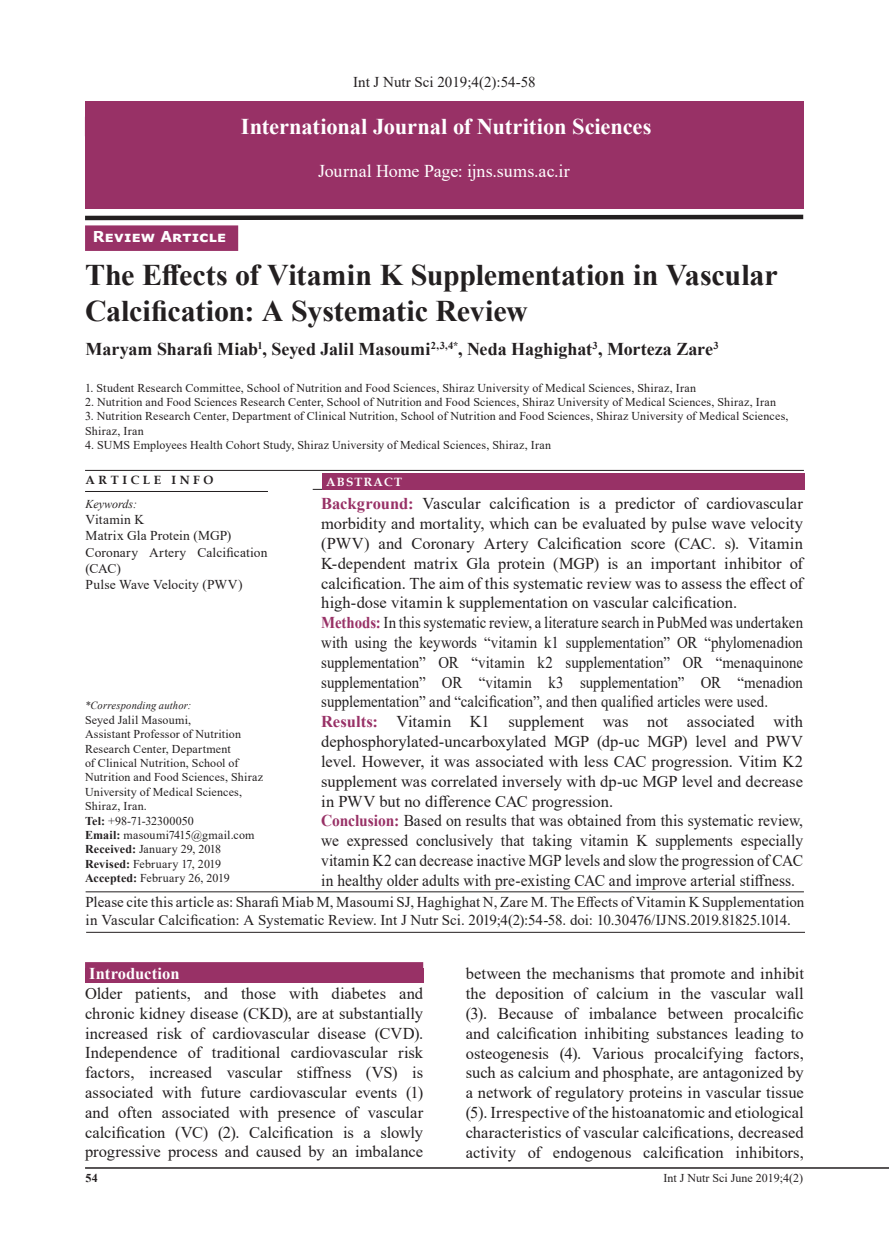
<style>
.page{position:relative;width:889px;height:1242px;background:#fff}
.page>*{position:absolute;margin:0;border:0;box-sizing:border-box;transform-origin:0 0}
.t1{font:700 30px/36px "Times New Roman";letter-spacing:-.01em;color:#231f20}
.t2{font:700 22.5px "Times New Roman";letter-spacing:-.005em;color:#fff}
.t3{font:700 18px "Times New Roman";color:#231f20}
.t4{font:18px "Times New Roman";color:#fff}
.t5{font:16.5px/19.8px "Times New Roman";color:#231f20;text-align:justify}
.t6{font:700 16.5px "Times New Roman";color:#fff}
.t7{font:15px/18px "Times New Roman";color:#231f20}
.t8{font:700 15px "Verdana";letter-spacing:.015em;color:#fff}
.t9{font:13.5px/16.2px "Times New Roman";letter-spacing:.01em;color:#231f20}
.t10{font:12px/14.4px "Times New Roman";letter-spacing:.01em;color:#231f20}
.t11{font:700 12px "Book Antiqua";letter-spacing:.3em;color:#231f20}
.t12{font:italic 12px "Times New Roman";color:#231f20}
.t13{font:700 12px "Book Antiqua";letter-spacing:.1em;color:#fff}
.t14{font:700 12px "Times New Roman";color:#231f20}
.t15{font:italic 10.95px "Times New Roman";letter-spacing:.015em;color:#231f20;scale:.96 1}
.s1{font-weight:700;color:#983166}
.s2{font-weight:700}
</style>
<div class="page">
<hr style="left:85px;top:1167px;width:804px;height:1px;background:#231f20">
<hr style="left:85px;top:470px;width:719px;height:1px;background:#231f20">
<hr style="left:85px;top:491px;width:183px;height:1px;background:#231f20">
<div style="left:85px;top:225px;width:153px;height:26px;background:#983166"></div>
<hr style="left:313px;top:489px;width:491px;height:1px;background:#231f20">
<div style="left:322px;top:473px;width:482px;height:17px;background:#983166"></div>
<hr style="left:86px;top:891px;width:718px;height:1px;background:#231f20">
<div style="left:85px;top:101px;width:718px;height:107px;background:#983166"></div>
<svg style="left:85px;top:214px;width:719px;height:7px"></svg>
<hr style="left:86px;top:932px;width:719px;height:1px;background:#231f20">
<div style="left:85px;top:968px;width:338px;height:14px;background:#983166"></div>
<div style="left:85px;top:962px;width:338px;height:19px;background:#983166"></div>
<p class="t7" style="left:353px;top:72px;width:184px">Int J Nutr Sci 2019;4(2):54-58</p>
<h2 class="t2" style="left:241px;top:110px;width:412px">International Journal of Nutrition Sciences</h2>
<p class="t4" style="left:318px;top:158px;width:253px">Journal Home Page: ijns.sums.ac.ir</p>
<p class="t8" style="left:93px;top:226px;width:135px">Review Article</p>
<h1 class="t1" style="left:85px;top:255px;width:694px">The Effects of Vitamin K Supplementation in Vascular<br>Calcification: A Systematic Review</h1>
<p class="t3" style="left:86px;top:336px;width:634px">Maryam Sharafi Miab<sup>1</sup>, Seyed Jalil Masoumi<sup>2,3,4*</sup>, Neda Haghighat<sup>3</sup>, Morteza Zare<sup>3</sup></p>
<p class="t10" style="left:85px;top:380px;width:612px">1. Student Research Committee, School of Nutrition and Food Sciences, Shiraz University of Medical Sciences, Shiraz, Iran</p>
<p class="t10" style="left:85px;top:394px;width:692px">2. Nutrition and Food Sciences Research Center, School of Nutrition and Food Sciences, Shiraz University of Medical Sciences, Shiraz, Iran</p>
<p class="t10" style="left:85px;top:409px;width:705px">3. Nutrition Research Center, Department of Clinical Nutrition, School of Nutrition and Food Sciences, Shiraz University of Medical Sciences,<br>Shiraz, Iran</p>
<p class="t10" style="left:85px;top:437px;width:467px">4. SUMS Employees Health Cohort Study, Shiraz University of Medical Sciences, Shiraz, Iran</p>
<p class="t11" style="left:86px;top:471px;width:129px">ARTICLE INFO</p>
<p class="t13" style="left:326px;top:474px;width:77px">ABSTRACT</p>
<p class="t5" style="left:321px;top:493px;width:483px;text-align:left"><span class="s1">Background:</span> Vascular calcification is a predictor of cardiovascular morbidity and mortality, which can be evaluated by pulse wave velocity (PWV) and Coronary Artery Calcification score (CAC. s). Vitamin K-dependent matrix Gla protein (MGP) is an important inhibitor of calcification. The aim of this systematic review was to assess the effect of high-dose vitamin k supplementation on vascular calcification.<br><span class="s1">Methods:</span> In this systematic review, a literature search in PubMed was undertaken with using the keywords “vitamin k1 supplementation” OR “phylomenadion supplementation” OR “vitamin k2 supplementation” OR “menaquinone supplementation” OR “vitamin k3 supplementation” OR “menadion supplementation” and “calcification”, and then qualified articles were used.<br><span class="s1">Results:</span> Vitamin K1 supplement was not associated with dephosphorylated-uncarboxylated MGP (dp-uc MGP) level and PWV level. However, it was associated with less CAC progression. Vitim K2 supplement was correlated inversely with dp-uc MGP level and decrease in PWV but no difference CAC progression.<br><span class="s1">Conclusion:</span> Based on results that was obtained from this systematic review, we expressed conclusively that taking vitamin K supplements especially vitamin K2 can decrease inactive MGP levels and slow the progression of CAC in healthy older adults with pre-existing CAC and improve arterial stiffness.</p>
<p class="t12" style="left:86px;top:496px;width:53px">Keywords:</p>
<p class="t9" style="left:86px;top:511px;width:183px">Vitamin K<br>Matrix Gla Protein (MGP)<br>Coronary Artery Calcification (CAC)<br>Pulse Wave Velocity (PWV)</p>
<p class="t15" style="left:85px;top:698px;width:112px">*Corresponding author:</p>
<p class="t10" style="left:85px;top:712px;width:179px">Seyed Jalil Masoumi,<br>Assistant Professor of Nutrition<br>Research Center, Department<br>of Clinical Nutrition, School of<br>Nutrition and Food Sciences, Shiraz<br>University of Medical Sciences,<br>Shiraz, Iran.<br><span class="s2">Tel:</span> +98-71-32300050<br><span class="s2">Email:</span> masoumi7415@gmail.com<br><span class="s2">Received:</span> January 29, 2018<br><span class="s2">Revised:</span> February 17, 2019<br><span class="s2">Accepted:</span> February 26, 2019</p>
<p class="t7" style="left:86px;top:892px;width:720px">Please cite this article as: Sharafi Miab M, Masoumi SJ, Haghighat N, Zare M. The Effects of Vitamin K Supplementation in Vascular Calcification: A Systematic Review. Int J Nutr Sci. 2019;4(2):54-58. doi: 10.30476/IJNS.2019.81825.1014.</p>
<p class="t6" style="left:89px;top:961px;width:92px">Introduction</p>
<p class="t5" style="left:85px;top:983px;width:340px">Older patients, and those with diabetes and chronic kidney disease (CKD), are at substantially increased risk of cardiovascular disease (CVD).<br>Independence of traditional cardiovascular risk factors, increased vascular stiffness (VS) is associated with future cardiovascular events (1) and often associated with presence of vascular calcification (VC) (2). Calcification is a slowly progressive process and caused by an imbalance</p>
<p class="t5" style="left:466px;top:963px;width:340px">between the mechanisms that promote and inhibit the deposition of calcium in the vascular wall (3). Because of imbalance between procalcific and calcification inhibiting substances leading to osteogenesis (4). Various procalcifying factors, such as calcium and phosphate, are antagonized by a network of regulatory proteins in vascular tissue (5). Irrespective of the histoanatomic and etiological characteristics of vascular calcifications, decreased activity of endogenous calcification inhibitors,</p>
<p class="t14" style="left:86px;top:1169px;width:14px">54</p>
<p class="t10" style="left:663px;top:1170px;width:141px">Int J Nutr Sci June 2019;4(2)</p>
</div>
